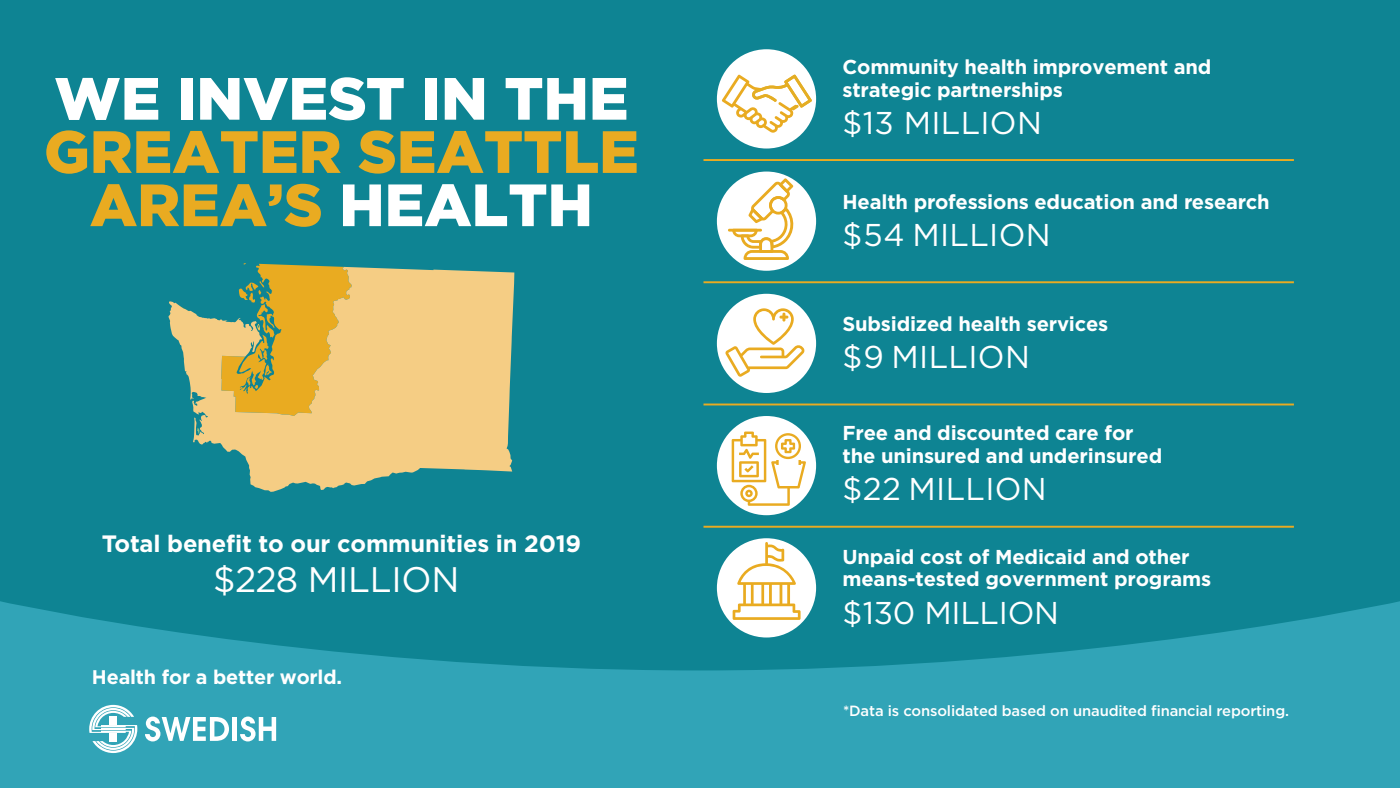
<style>
.page{position:relative;width:1400px;height:788px;background:#31a4b7}
.page>*{position:absolute;margin:0;border:0;box-sizing:border-box;transform-origin:0 0}
.t1{font:900 59.5px/53.2px "Gotham";color:#e9ab21;text-align:center}
.t2{font:900 59.5px "Gotham";color:#fff}
.t3{font:35.52px "Gotham";letter-spacing:-.01em;color:#fff}
.t4{font:31.5px "Gotham";letter-spacing:.01em;color:#fff}
.t5{font:31.5px "Gotham";letter-spacing:-.01em;color:#fff}
.t6{font:700 23.62px "Gotham";letter-spacing:-.01em;color:#fff}
.t7{font:700 20.12px/22.6px "Gotham";letter-spacing:-.01em;color:#fff}
.t8{font:700 19.78px "Gotham";letter-spacing:-.01em;color:#fff}
.t9{font:500 14.7px "Gotham";letter-spacing:-.01em;color:#fff}
.s1{color:#fff}
</style>
<div class="page">
<div style="left:0;top:0;width:1400px;height:670px;background:#0e8493"></div>
<hr style="left:703px;top:159px;width:591px;height:2px;background:#e9ab21">
<hr style="left:703px;top:281px;width:591px;height:2px;background:#e9ab21">
<hr style="left:703px;top:403px;width:591px;height:2px;background:#e9ab21">
<hr style="left:703px;top:525px;width:591px;height:2px;background:#e9ab21">
<div style="left:717px;top:294px;width:99px;height:99px;background:#fff;border-radius:50%"></div>
<svg style="left:725px;top:307px;width:80px;height:70px"></svg>
<div style="left:717px;top:171px;width:99px;height:100px;background:#fff;border-radius:50%"></div>
<hr style="left:728px;top:229px;width:34px;height:2px;background:#e9ab21">
<svg style="left:732px;top:178px;width:64px;height:82px"></svg>
<div style="left:717px;top:49px;width:99px;height:99px;background:#fff;border-radius:50%"></div>
<svg style="left:722px;top:75px;width:90px;height:58px"></svg>
<div style="left:717px;top:416px;width:99px;height:99px;background:#fff;border-radius:50%"></div>
<svg style="left:732px;top:431px;width:74px;height:74px"></svg>
<div style="left:717px;top:538px;width:99px;height:99px;background:#fff;border-radius:50%"></div>
<svg style="left:733px;top:542px;width:68px;height:78px"></svg>
<svg style="left:221px;top:263px;width:131px;height:4px"></svg>
<svg style="left:169px;top:267px;width:345px;height:225px;background:#c2b878"></svg>
<svg style="left:197px;top:427px;width:2px;height:6px"></svg>
<svg style="left:145px;top:716px;width:84px;height:25px"></svg>
<hr style="left:233px;top:717px;width:4px;height:23px;background:#fff">
<svg style="left:240px;top:716px;width:36px;height:25px"></svg>
<svg style="left:89px;top:704px;width:48px;height:49px"></svg>
<h1 class="t2" style="left:54px;top:64px;width:576px">WE INVEST IN THE</h1>
<h1 class="t1" style="left:44px;top:124px;width:596px">GREATER SEATTLE<br>AREA’S <span class="s1">HEALTH</span></h1>
<p class="t6" style="left:102px;top:528px;width:481px">Total benefit to our communities in 2019</p>
<h2 class="t3" style="left:213px;top:556px;width:248px">$228 MILLION</h2>
<p class="t8" style="left:92px;top:663px;width:252px">Health for a better world.</p>
<p class="t7" style="left:843px;top:55px;width:370px">Community health improvement and strategic partnerships</p>
<h3 class="t4" style="left:843px;top:102px;width:201px">$13 MILLION</h3>
<p class="t7" style="left:843px;top:190px;width:429px">Health professions education and research</p>
<h3 class="t4" style="left:843px;top:215px;width:210px">$54 MILLION</h3>
<p class="t7" style="left:843px;top:313px;width:267px">Subsidized health services</p>
<h3 class="t4" style="left:843px;top:337px;width:189px">$9 MILLION</h3>
<p class="t7" style="left:843px;top:421px;width:321px">Free and discounted care for the uninsured and underinsured</p>
<h3 class="t4" style="left:843px;top:468px;width:206px">$22 MILLION</h3>
<p class="t7" style="left:843px;top:545px;width:370px">Unpaid cost of Medicaid and other means-tested government programs</p>
<h3 class="t5" style="left:843px;top:592px;width:218px">$130 MILLION</h3>
<p class="t9" style="left:843px;top:701px;width:448px">*Data is consolidated based on unaudited financial reporting.</p>
</div>
